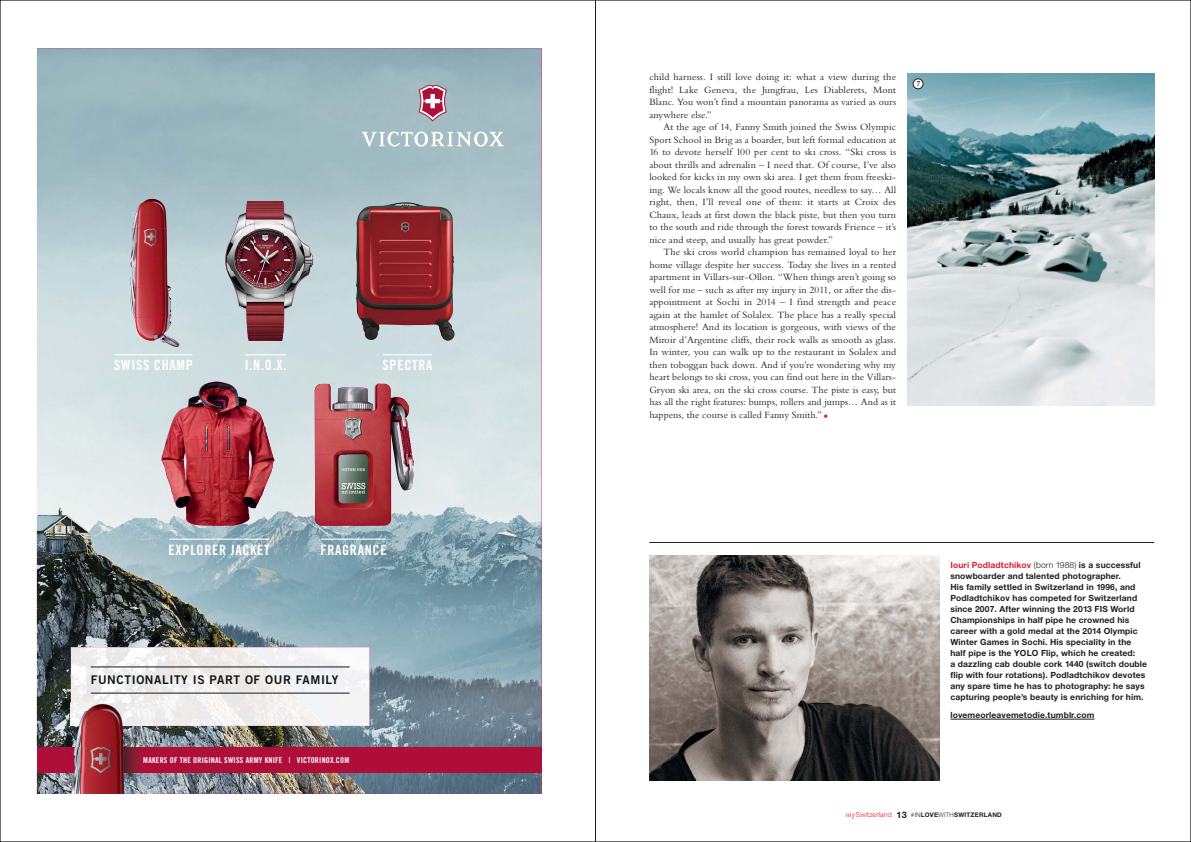
<style>
.page{position:relative;width:1191px;height:842px;background:#fff}
.page>*{position:absolute;margin:0;border:0;box-sizing:border-box;transform-origin:0 0}
.t1{font:14.2px "Trade Gothic Bold Cond Twenty";letter-spacing:.05em;color:#fff}
.t2{font:12px "Trade Gothic Bold Two";letter-spacing:.05em;color:#131719}
.t3{font:10px/12.5px "Bembo MT Pro";letter-spacing:.01em;color:#231f20;text-align:justify}
.t4{font:700 8.5px/11px "Helvetica Neue LT Pro";letter-spacing:.015em;color:#231f20}
.t5{font:8px "Trade Gothic Bold Cond Twenty";letter-spacing:.03em;color:#fff}
.t6{font:italic 700 8px "Bembo MT Pro";color:#231f20}
.t7{font:700 6.3px "Helvetica Neue LT Pro";letter-spacing:.03em;color:#231f20}
.s1{color:#da202c}
.s2{font-weight:300}
.s3{font-family:"Bembo MT Pro";font-weight:400;font-style:italic;font-size:8.5px;color:#da202c}
.s4{font-weight:300;font-size:7px;color:#da202c}
.s5{font-size:9px}
</style>
<div class="page">
<img style="left:0;top:1px;width:1190px;height:841px">
<h1 class="t1" style="left:114px;top:357px;width:80px">SWISS CHAMP</h1>
<h1 class="t1" style="left:245px;top:357px;width:43px">I.N.O.X.</h1>
<h1 class="t1" style="left:382px;top:357px;width:51px">SPECTRA</h1>
<h1 class="t1" style="left:169px;top:541px;width:103px">EXPLORER JACKET</h1>
<h1 class="t1" style="left:320px;top:541px;width:68px">FRAGRANCE</h1>
<p class="t2" style="left:91px;top:673px;width:249px">FUNCTIONALITY IS PART OF OUR FAMILY</p>
<p class="t5" style="left:143px;top:755px;width:208px">MAKERS OF THE ORIGINAL SWISS ARMY KNIFE | VICTORINOX.COM</p>
<p class="t3" style="left:649px;top:70px;width:248px">child harness. I still love doing it: what a view during the flight! Lake Geneva, the Jungfrau, Les Diablerets, Mont Blanc. You won’t find a mountain panorama as varied as ours anywhere else.”</p>
<p class="t3" style="left:649px;top:120px;width:248px;text-indent:14px">At the age of 14, Fanny Smith joined the Swiss Olympic Sport School in Brig as a boarder, but left formal education at 16 to devote herself 100 per cent to ski cross. “Ski cross is about thrills and adrenalin – I need that. Of course, I’ve also looked for kicks in my own ski area. I get them from freeski&shy;ing. We locals know all the good routes, needless to say… All right, then, I’ll reveal one of them: it starts at Croix des Chaux, leads at first down the black piste, but then you turn to the south and ride through the forest towards Frience – it’s nice and steep, and usually has great powder.”</p>
<p class="t3" style="left:649px;top:245px;width:248px;text-indent:14px">The ski cross world champion has remained loyal to her home village despite her success. Today she lives in a rented apartment in Villars-sur-Ollon. “When things aren’t going so well for me – such as after my injury in 2011, or after the dis&shy;appointment at Sochi in 2014 – I find strength and peace again at the hamlet of Solalex. The place has a really special atmosphere! And its location is gorgeous, with views of the Miroir d’Argentine cliffs, their rock walls as smooth as glass.<br>In winter, you can walk up to the restaurant in Solalex and then toboggan back down. And if you’re wondering why my heart belongs to ski cross, you can find out here in the Villars-Gryon ski area, on the ski cross course. The piste is easy, but has all the right f eatures: bumps, rollers and jumps… And as it happens, the course is called Fanny Smith.”</p>
<p class="t6" style="left:916px;top:79px;width:5px">7</p>
<p class="t4" style="left:950px;top:559px;width:198px"><span class="s1">Iouri Podladtchikov</span> <span class="s2">(born 1988)</span> is a successful snowboarder and talented photographer.<br>His family settled in Switzerland in 1996, and Podladtchikov has competed for Switzerland since 2007. After winning the 2013 FIS World Championships in half pipe he crowned his career with a gold medal at the 2014 Olympic Winter Games in Sochi. His speciality in the half pipe is the YOLO Flip, which he created:<br>a dazzling cab double cork 1440 (switch double flip with four rotations). Podladtchikov devotes any spare time he has to photography: he says capturing people’s beauty is enriching for him.</p>
<p class="t4" style="left:950px;top:709px;width:146px">lovemeorleavemetodie.tumblr.com</p>
<p class="t7" style="left:846px;top:811px;width:157px"><span class="s3">my</span><span class="s4">Switzerland</span> <span class="s5">13</span> <span class="s2">#IN</span>LOVE<span class="s2">WITH</span>SWITZERLAND</p>
</div>
